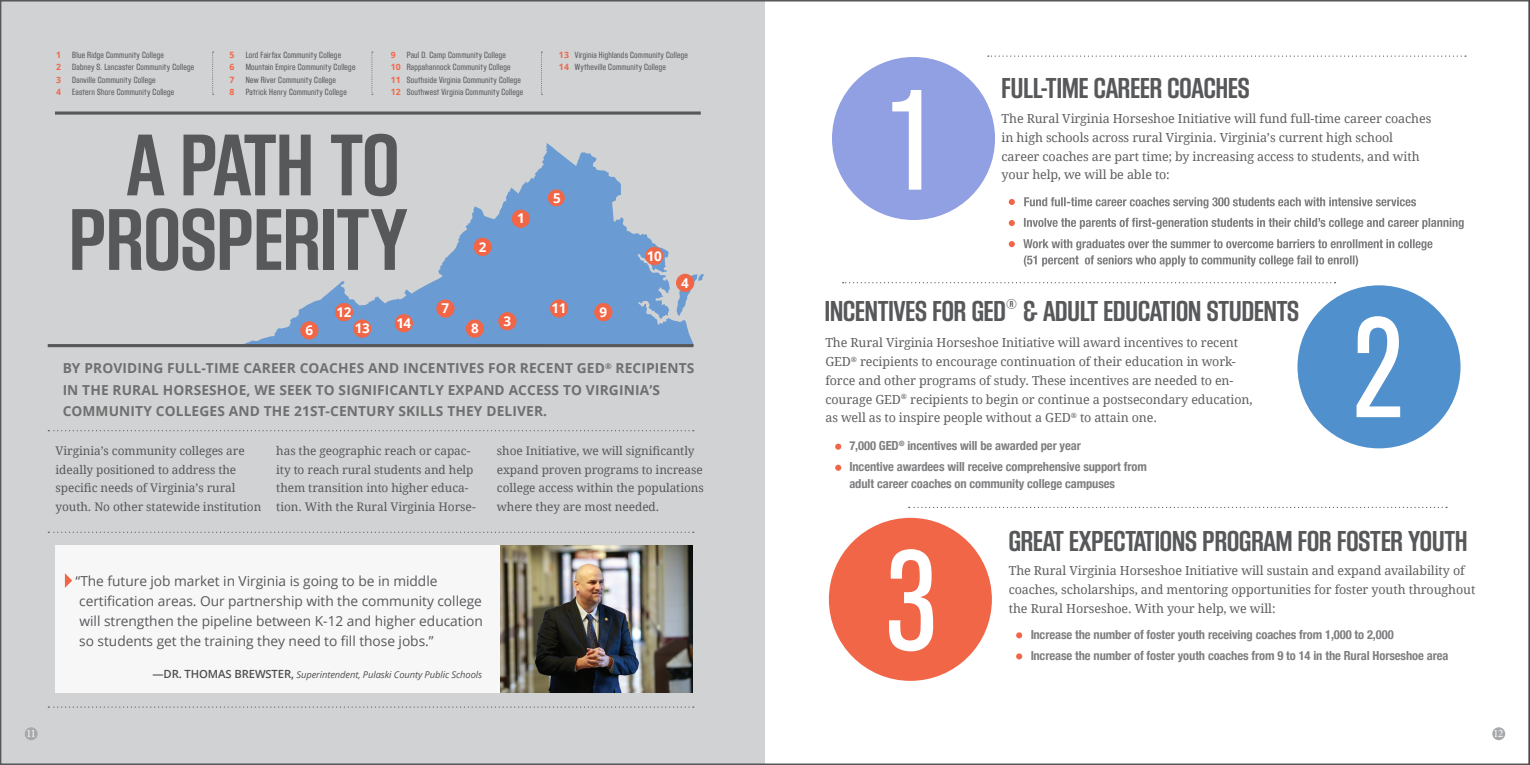
<style>
.page{position:relative;width:1530px;height:765px;background:#fff}
.page>*{position:absolute;margin:0;border:0;box-sizing:border-box;transform-origin:0 0}
.t1{font:condensed 141.12px "Akzidenz Grotesk BE";color:#fff}
.t2{font:91px "Block Gothic Bold Cond";color:#57585a}
.t3{font:30px "Block Gothic Bold Cond";color:#57585a}
.t4{font:13.75px/20px "Open Sans";letter-spacing:-.005em;color:#57585a}
.t5{font:700 13.75px/21.2px "Open Sans";letter-spacing:.01em;color:#555857}
.t6{font:700 13.5px "Open Sans";letter-spacing:-.025em;color:#fff}
.t7{font:12.5px/18.8px "Droid Serif";letter-spacing:-.005em;color:#5f5f62}
.t8{font:700 condensed 12.5px/21.2px "Helvetica Neue";letter-spacing:-.005em;color:#5f5f62}
.t9{font:11.88px/18.8px "Droid Serif";letter-spacing:-.005em;color:#57585a}
.t10{font:11.25px "Adobe Garamond Pro";color:#fff}
.t11{font:9.38px "Block Gothic Med Cond";letter-spacing:.025em;color:#5f5f62}
.t12{font:italic 9.38px "Open Sans";letter-spacing:-.01em;color:#4e4f50}
.s1{font-family:"Open Sans";font-weight:700;font-size:8.75px;color:#f26648}
.s2{font-weight:600;font-style:normal;font-size:11.25px}
</style>
<div class="page">
<div style="left:0;top:0;width:765px;height:765px;background:#d1d2d4"></div>
<svg style="left:55px;top:111px;width:646px;height:4px;background:#717274"></svg>
<svg style="left:244px;top:143px;width:450px;height:203px"></svg>
<svg style="left:677px;top:274px;width:27px;height:42px"></svg>
<div style="left:512px;top:210px;width:18px;height:18px;background:#f26648;border-radius:50%"></div>
<div style="left:548px;top:189px;width:17px;height:17px;background:#f26648;border-radius:50%"></div>
<div style="left:474px;top:238px;width:18px;height:18px;background:#f26648;border-radius:50%"></div>
<div style="left:676px;top:274px;width:18px;height:18px;background:#f26648;border-radius:50%"></div>
<div style="left:645px;top:247px;width:18px;height:18px;background:#f26648;border-radius:50%"></div>
<div style="left:594px;top:303px;width:18px;height:18px;background:#f26648;border-radius:50%"></div>
<div style="left:550px;top:299px;width:18px;height:19px;background:#f26648;border-radius:50%"></div>
<div style="left:498px;top:312px;width:18px;height:18px;background:#f26648;border-radius:50%"></div>
<div style="left:466px;top:320px;width:18px;height:18px;background:#f26648;border-radius:50%"></div>
<div style="left:436px;top:299px;width:19px;height:19px;background:#f26648;border-radius:50%"></div>
<div style="left:395px;top:314px;width:18px;height:18px;background:#f26648;border-radius:50%"></div>
<div style="left:353px;top:320px;width:18px;height:18px;background:#f26648;border-radius:50%"></div>
<div style="left:335px;top:303px;width:18px;height:18px;background:#f26648;border-radius:50%"></div>
<div style="left:300px;top:321px;width:18px;height:19px;background:#f26648;border-radius:50%"></div>
<div style="left:1492px;top:727px;width:13px;height:13px;background:#a8a9ad;border-radius:50%"></div>
<svg style="left:48px;top:430px;width:646px;height:1px"></svg>
<svg style="left:48px;top:706px;width:646px;height:2px"></svg>
<svg style="left:48px;top:532px;width:646px;height:1px"></svg>
<div style="left:25px;top:727px;width:13px;height:13px;background:#a8a9ad;border-radius:50%"></div>
<hr style="left:48px;top:344px;width:645px;height:3px;background:#57585a">
<div style="left:55px;top:546px;width:638px;height:147px;background:#f7f7f8"></div>
<svg style="left:65px;top:573px;width:7px;height:15px"></svg>
<img style="left:500px;top:546px;width:193px;height:147px">
<svg style="left:212px;top:52px;width:2px;height:43px"></svg>
<svg style="left:372px;top:52px;width:1px;height:43px"></svg>
<svg style="left:541px;top:52px;width:2px;height:43px"></svg>
<svg style="left:988px;top:56px;width:478px;height:1px"></svg>
<div style="left:832px;top:57px;width:163px;height:163px;background:#919fe3;border-radius:50%"></div>
<svg style="left:843px;top:282px;width:493px;height:1px"></svg>
<div style="left:1297px;top:285px;width:164px;height:163px;background:#5090cc;border-radius:50%"></div>
<svg style="left:1016px;top:632px;width:6px;height:6px"></svg>
<svg style="left:1016px;top:653px;width:6px;height:6px"></svg>
<svg style="left:909px;top:507px;width:538px;height:1px"></svg>
<div style="left:829px;top:518px;width:163px;height:163px;background:#f26648;border-radius:50%"></div>
<svg style="left:835px;top:444px;width:6px;height:6px"></svg>
<svg style="left:835px;top:465px;width:6px;height:6px"></svg>
<svg style="left:1023px;top:239px;width:410px;height:28px"></svg>
<svg style="left:1024px;top:218px;width:440px;height:11px"></svg>
<svg style="left:1009px;top:199px;width:6px;height:6px"></svg>
<svg style="left:1009px;top:220px;width:6px;height:6px"></svg>
<svg style="left:1009px;top:241px;width:6px;height:6px"></svg>
<svg style="left:1024px;top:197px;width:392px;height:11px"></svg>
<p class="t11" style="left:56px;top:50px;width:109px"><span class="s1">1</span> Blue Ridge Community College</p>
<p class="t11" style="left:56px;top:62px;width:139px"><span class="s1">2</span> Dabney S. Lancaster Community College</p>
<p class="t11" style="left:56px;top:75px;width:101px"><span class="s1">3</span> Danville Community College</p>
<p class="t11" style="left:56px;top:87px;width:120px"><span class="s1">4</span> Eastern Shore Community College</p>
<p class="t11" style="left:230px;top:50px;width:113px"><span class="s1">5</span> Lord Fairfax Community College</p>
<p class="t11" style="left:230px;top:62px;width:127px"><span class="s1">6</span> Mountain Empire Community College</p>
<p class="t11" style="left:230px;top:75px;width:108px"><span class="s1">7</span> New River Community College</p>
<p class="t11" style="left:230px;top:87px;width:119px"><span class="s1">8</span> Patrick Henry Community College</p>
<p class="t11" style="left:391px;top:50px;width:117px"><span class="s1">9</span> Paul D. Camp Community College</p>
<p class="t11" style="left:391px;top:62px;width:122px"><span class="s1">10</span> Rappahannock Community College</p>
<p class="t11" style="left:391px;top:75px;width:132px"><span class="s1">11</span> Southside Virginia Community College</p>
<p class="t11" style="left:391px;top:87px;width:134px"><span class="s1">12</span> Southwest Virginia Community College</p>
<p class="t2" style="left:128px;top:117px;width:273px">A PATH TO</p>
<p class="t2" style="left:69px;top:192px;width:339px">PROSPERITY</p>
<p class="t6" style="left:517px;top:209px;width:9px">1</p>
<p class="t6" style="left:479px;top:237px;width:9px">2</p>
<p class="t6" style="left:306px;top:321px;width:9px">6</p>
<p class="t6" style="left:336px;top:302px;width:17px">12</p>
<p class="t6" style="left:355px;top:319px;width:17px">13</p>
<p class="t6" style="left:397px;top:314px;width:16px">14</p>
<p class="t6" style="left:442px;top:299px;width:9px">7</p>
<p class="t6" style="left:471px;top:319px;width:9px">8</p>
<p class="t6" style="left:504px;top:312px;width:9px">3</p>
<p class="t11" style="left:559px;top:50px;width:131px"><span class="s1">13</span> Virginia Highlands Community College</p>
<p class="t11" style="left:559px;top:62px;width:109px"><span class="s1">14</span> Wytheville Community College</p>
<p class="t6" style="left:553px;top:188px;width:9px">5</p>
<p class="t6" style="left:552px;top:299px;width:17px">11</p>
<p class="t6" style="left:600px;top:302px;width:9px">9</p>
<p class="t6" style="left:647px;top:246px;width:17px">10</p>
<p class="t6" style="left:681px;top:273px;width:9px">4</p>
<p class="t5" style="left:63px;top:358px;width:633px">BY PROVIDING FULL-TIME CAREER COACHES AND INCENTIVES FOR RECENT GED<sup>®</sup> RECIPIENTS<br>IN THE RURAL HORSESHOE, WE SEEK TO SIGNIFICANTLY EXPAND ACCESS TO VIRGINIA’S<br>COMMUNITY COLLEGES AND THE 21ST-CENTURY SKILLS THEY DELIVER.</p>
<p class="t9" style="left:56px;top:441px;width:207px">Virginia’s community colleges are ideally positioned to address the specific needs of Virginia’s rural youth. No other statewide institution</p>
<p class="t9" style="left:276px;top:441px;width:201px">has the geographic reach or capac&shy;ity to reach rural students and help them transition into higher educa&shy;tion. With the Rural Virginia Horse-</p>
<p class="t9" style="left:497px;top:441px;width:209px">shoe Initiative, we will significantly expand proven programs to increase college access within the populations where they are most needed.</p>
<p class="t10" style="left:26px;top:727px;width:11px">11</p>
<p class="t4" style="left:76px;top:571px;width:409px">“The future job market in Virginia is going to be in middle certification areas. Our partnership with the community college will strengthen the pipeline between K-12 and higher education so students get the training they need to fill those jobs.”</p>
<p class="t12" style="left:153px;top:669px;width:331px"><span class="s2">—DR. THOMAS BREWSTER,</span> Superintendent, Pulaski County Public Schools</p>
<p class="t1" style="left:887px;top:63px;width:54px">1</p>
<p class="t3" style="left:1002px;top:72px;width:250px">FULL-TIME CAREER COACHES</p>
<p class="t7" style="left:1002px;top:109px;width:431px">The Rural Virginia Horseshoe Initiative will fund full-time career coaches in high schools across rural Virginia. Virginia’s current high school career coaches are part time; by increasing access to students, and with your help, we will be able to:</p>
<p class="t3" style="left:825px;top:296px;width:476px">INCENTIVES FOR GED<sup>®</sup> &amp; ADULT EDUCATION STUDENTS</p>
<p class="t7" style="left:825px;top:334px;width:429px">The Rural Virginia Horseshoe Initiative will award incentives to recent GED<sup>®</sup> recipients to encourage continuation of their education in work&shy;force and other programs of study. These incentives are needed to en&shy;courage GED<sup>®</sup> recipients to begin or continue a postsecondary education, as well as to inspire people without a GED<sup>®</sup> to attain one.</p>
<p class="t8" style="left:849px;top:434px;width:299px">7,000 GED<sup>®</sup> incentives will be awarded per year<br>Incentive awardees will receive comprehensive support from</p>
<p class="t8" style="left:849px;top:472px;width:267px">adult career coaches on community college campuses</p>
<p class="t1" style="left:1352px;top:290px;width:54px">2</p>
<p class="t1" style="left:885px;top:523px;width:54px">3</p>
<p class="t3" style="left:1009px;top:525px;width:460px">GREAT EXPECTATIONS PROGRAM FOR FOSTER YOUTH</p>
<p class="t7" style="left:1009px;top:562px;width:468px">The Rural Virginia Horseshoe Initiative will sustain and expand availability of coaches, scholarships, and mentoring opportunities for foster youth throughout the Rural Horseshoe. With your help, we will:</p>
<p class="t8" style="left:1030px;top:623px;width:365px">Increase the number of foster youth receiving coaches from 1,000 to 2,000</p>
<p class="t8" style="left:1030px;top:644px;width:420px">Increase the number of foster youth coaches from 9 to 14 in the Rural Horseshoe area</p>
<p class="t10" style="left:1493px;top:727px;width:12px">12</p>
</div>
